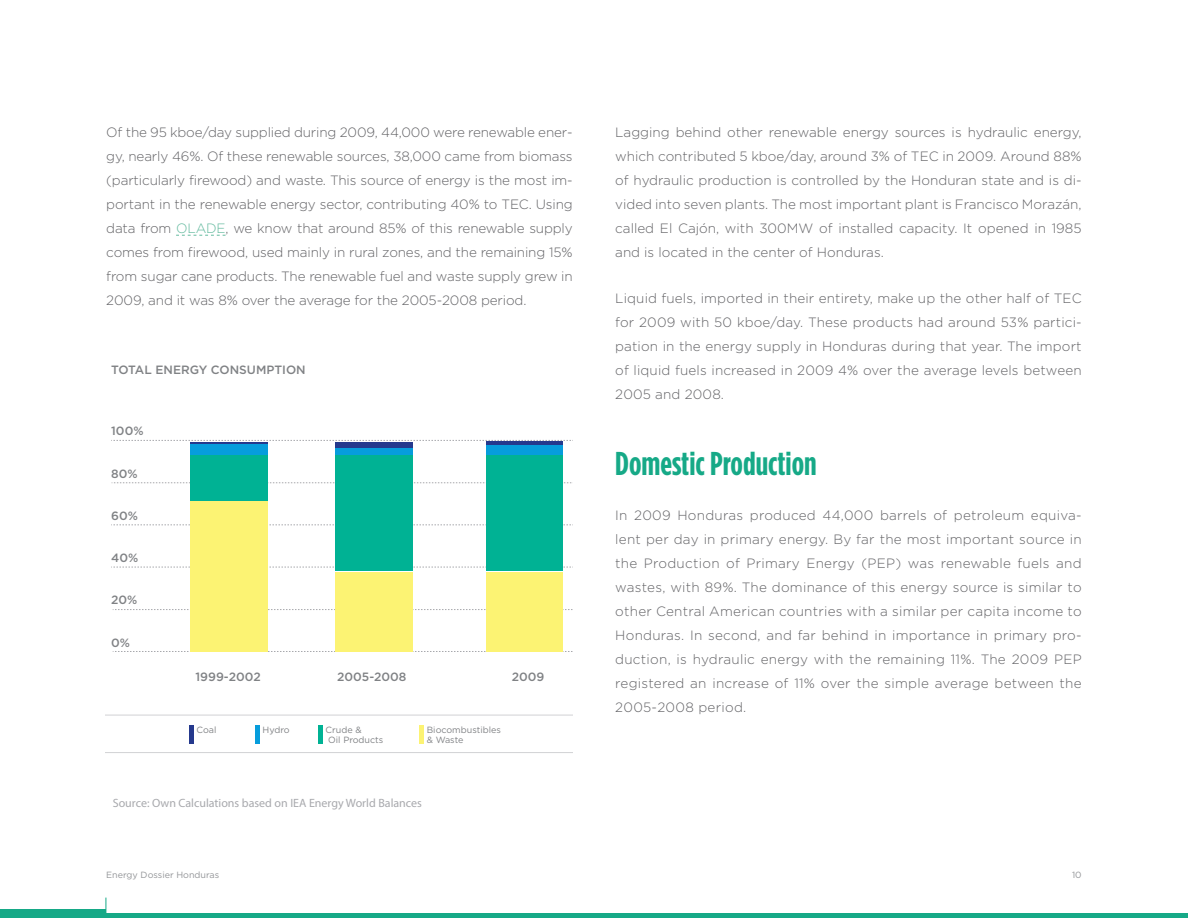
<style>
.page{position:relative;width:1188px;height:918px;background:#fff}
.page>*{position:absolute;margin:0;border:0;box-sizing:border-box;transform-origin:0 0}
.t1{font:700 condensed 33px "Gotham HTF";color:#16a987}
.t2{font:300 13.5px/24px "Gotham HTF";color:#636366;text-align:justify}
.t3{font:500 12px "Gotham HTF";color:#808285}
.t4{font:12px "Myriad Pro";color:#a8a9ad}
.t5{font:9px/10.5px "Gotham HTF";color:#808285}
.t6{font:9px "Gotham HTF";color:#939598}
.s1{color:#64ba9f}
</style>
<div class="page">
<div style="left:0;top:910px;width:106px;height:8px;background:#16a987"></div>
<hr style="left:0;top:914px;width:1188px;height:4px;background:#16a987">
<svg style="left:106px;top:898px;width:1px;height:16px"></svg>
<svg style="left:176px;top:235px;width:50px;height:1px"></svg>
<svg style="left:111px;top:440px;width:462px;height:1px"></svg>
<svg style="left:112px;top:482px;width:460px;height:1px"></svg>
<svg style="left:111px;top:524px;width:462px;height:1px"></svg>
<svg style="left:111px;top:567px;width:462px;height:1px"></svg>
<svg style="left:113px;top:609px;width:460px;height:1px"></svg>
<svg style="left:113px;top:651px;width:460px;height:1px"></svg>
<div style="left:190px;top:501px;width:78px;height:150px;background:#fcf373"></div>
<div style="left:190px;top:455px;width:78px;height:46px;background:#00b294"></div>
<div style="left:190px;top:444px;width:78px;height:10px;background:#069ddc"></div>
<hr style="left:190px;top:442px;width:78px;height:2px;background:#25398d">
<div style="left:335px;top:572px;width:78px;height:79px;background:#fcf373"></div>
<div style="left:335px;top:455px;width:78px;height:116px;background:#00b294"></div>
<div style="left:335px;top:444px;width:78px;height:10px;background:#069ddc"></div>
<div style="left:335px;top:442px;width:78px;height:6px;background:#25398d"></div>
<div style="left:486px;top:572px;width:77px;height:79px;background:#fcf373"></div>
<div style="left:486px;top:455px;width:77px;height:116px;background:#00b294"></div>
<div style="left:486px;top:444px;width:77px;height:10px;background:#069ddc"></div>
<hr style="left:486px;top:442px;width:77px;height:3px;background:#25398d">
<svg style="left:106px;top:715px;width:467px;height:38px"></svg>
<p class="t2" style="left:106px;top:120px;width:468px">Of the 95 kboe/day supplied during 2009, 44,000 were renewable ener&shy;gy, nearly 46%. Of these renewable sources, 38,000 came from biomass (particularly firewood) and waste. This source of energy is the most im&shy;portant in the renewable energy sector, contributing 40% to TEC. Using data from <span class="s1">OLADE</span>, we know that around 85% of this renewable supply comes from firewood, used mainly in rural zones, and the remaining 15% from sugar cane products. The renewable fuel and waste supply grew in 2009, and it was 8% over the average for the 2005-2008 period.</p>
<p class="t3" style="left:111px;top:363px;width:196px">TOTAL ENERGY CONSUMPTION</p>
<p class="t3" style="left:111px;top:424px;width:34px">100%</p>
<p class="t3" style="left:111px;top:467px;width:28px">80%</p>
<p class="t3" style="left:111px;top:509px;width:28px">60%</p>
<p class="t3" style="left:111px;top:551px;width:29px">40%</p>
<p class="t3" style="left:111px;top:593px;width:28px">20%</p>
<p class="t3" style="left:111px;top:635px;width:20px">0%</p>
<p class="t3" style="left:196px;top:670px;width:67px">1999-2002</p>
<p class="t3" style="left:337px;top:670px;width:71px">2005-2008</p>
<p class="t3" style="left:512px;top:670px;width:34px">2009</p>
<p class="t5" style="left:197px;top:724px;width:21px">Coal</p>
<p class="t5" style="left:263px;top:724px;width:29px">Hydro</p>
<p class="t5" style="left:328px;top:724px;width:57px;text-indent:-3px">Crude &amp;<br>Oil Products</p>
<p class="t5" style="left:427px;top:724px;width:76px">Biocombustibles &amp; Waste</p>
<p class="t4" style="left:113px;top:795px;width:311px">Source: Own Calculations based on IEA Energy World Balances</p>
<p class="t2" style="left:615px;top:120px;width:468px">Lagging behind other renewable energy sources is hydraulic energy, which contributed 5 kboe/day, around 3% of TEC in 2009. Around 88% of hydraulic production is controlled by the Honduran state and is di&shy;vided into seven plants. The most important plant is Francisco Morazán, called El Cajón, with 300MW of installed capacity. It opened in 1985 and is located in the center of Honduras.</p>
<p class="t2" style="left:615px;top:286px;width:468px">Liquid fuels, imported in their entirety, make up the other half of TEC for 2009 with 50 kboe/day. These products had around 53% partici&shy;pation in the energy supply in Honduras during that year. The import of liquid fuels increased in 2009 4% over the average levels between 2005 and 2008.</p>
<h1 class="t1" style="left:615px;top:445px;width:203px">Domestic Production</h1>
<p class="t2" style="left:615px;top:503px;width:468px">In 2009 Honduras produced 44,000 barrels of petroleum equiva&shy;lent per day in primary energy. By far the most important source in the Production of Primary Energy (PEP) was renewable fuels and wastes, with 89%. The dominance of this energy source is similar to other Central American countries with a similar per capita income to Honduras. In second, and far behind in importance in primary pro&shy;duction, is hydraulic energy with the remaining 11%. The 2009 PEP registered an increase of 11% over the simple average between the 2005-2008 period.</p>
<p class="t6" style="left:106px;top:870px;width:114px">Energy Dossier Honduras</p>
<p class="t6" style="left:1072px;top:870px;width:11px">10</p>
</div>
